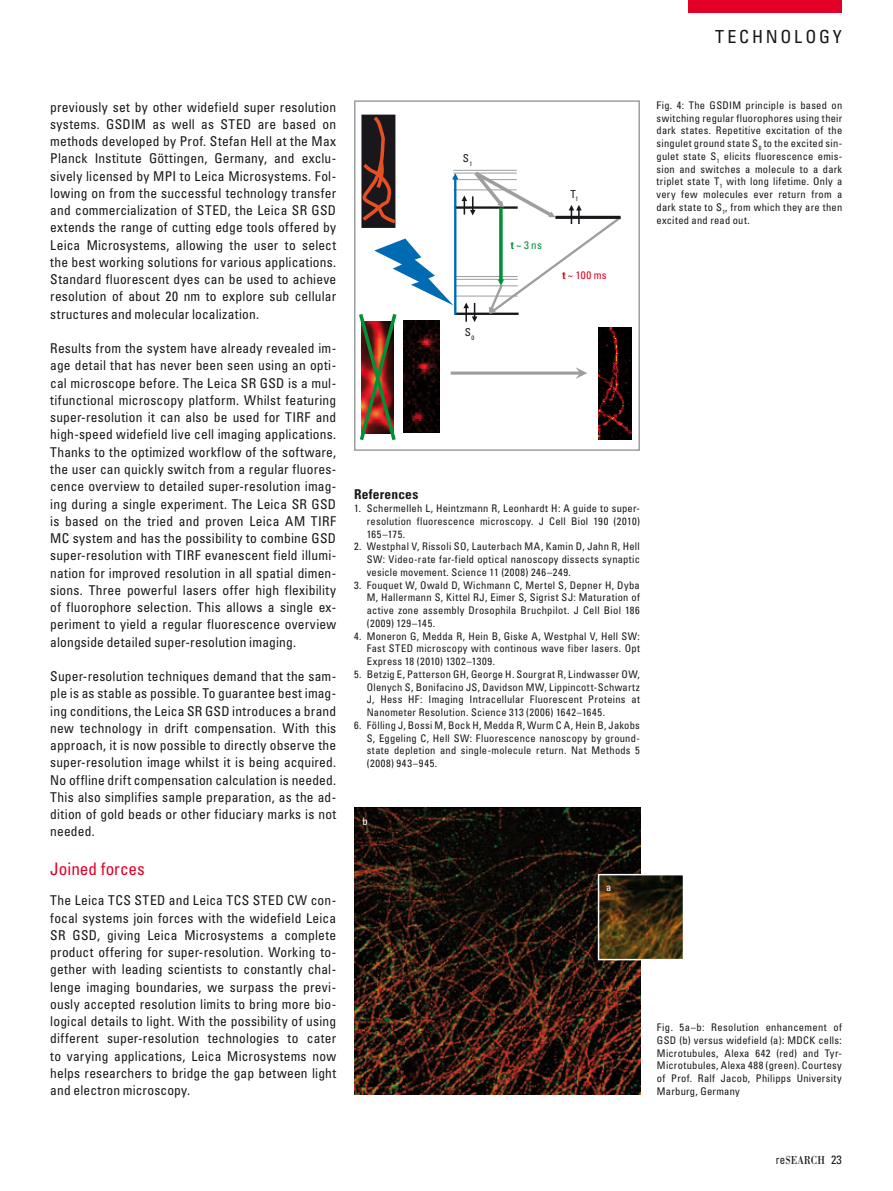
<style>
.page{position:relative;width:893px;height:1191px;background:#fff}
.page>*{position:absolute;margin:0;border:0;box-sizing:border-box;transform-origin:0 0}
.t1{font:condensed 18px "Univers LT Std";color:#1a171c}
.t2{font:condensed 17.25px "Univers";color:#e20026}
.t3{font:condensed 13.5px/17.2px "Univers";letter-spacing:.015em;color:#1a171c;text-align:justify}
.t4{font:700 condensed 13.5px "Univers";letter-spacing:.015em;color:#1a171c}
.t5{font:12px "Leicana";color:#1a171c;scale:.9 1}
.t6{font:condensed 10.95px "Univers LT Std";color:#e2001a}
.t7{font:condensed 10.95px "Univers LT Std";color:#1a171c}
.t8{font:condensed 10.95px "Univers LT Std";color:#009036}
.t9{font:condensed 10.5px/12.8px "Univers";letter-spacing:.025em;color:#1a171c;text-align:justify}
.t10{font:condensed 10.5px "Univers";color:#fff}
.s1{font-weight:700}
.s2{font-family:"Univers LT Std";font-stretch:condensed}
</style>
<div class="page">
<div style="left:689px;top:0;width:153px;height:13px;background:#e20026"></div>
<img style="left:624px;top:328px;width:8px;height:111px">
<svg style="left:359px;top:114px;width:265px;height:327px"></svg>
<div style="left:354px;top:100px;width:286px;height:351px;border:2px solid #9d9ea0"></div>
<img style="left:354px;top:808px;width:286px;height:286px">
<img style="left:601px;top:877px;width:80px;height:80px">
<div style="left:598px;top:874px;width:86px;height:86px;border:2px solid #fff"></div>
<h1 class="t1" style="left:715px;top:25px;width:26px">Technology</h1>
<p class="t3" style="left:50px;top:98px;width:287px">previously set by other widefield super resolution systems. GSDIM as well as STED are based on methods developed by Prof. Stefan Hell at the Max Planck Institute Göttingen, Germany, and exclu&shy;sively licensed by MPI to Leica Microsystems. Fol&shy;lowing on from the successful technology transfer and commercialization of STED, the Leica SR GSD extends the range of cutting edge tools offered by Leica Microsystems, allowing the user to select the best working solutions for various applications.<br>Standard fluorescent dyes can be used to achieve resolution of about 20 nm to explore sub cellular structures and molecular localization.</p>
<p class="t3" style="left:50px;top:339px;width:287px">Results from the system have already revealed im&shy;age detail that has never been seen using an opti&shy;cal microscope before. The Leica SR GSD is a mul&shy;tifunctional microscopy platform. Whilst featuring super-resolution it can also be used for TIRF and high-speed widefield live cell imaging applications.<br>Thanks to the optimized workflow of the software, the user can quickly switch from a regular fluores&shy;cence overview to detailed super-resolution imag&shy;ing during a single experiment. The Leica SR GSD is based on the tried and proven Leica AM TIRF MC system and has the possibility to combine GSD super-resolution with TIRF evanescent field illumi&shy;nation for improved resolution in all spatial dimen&shy;sions. Three powerful lasers offer high flexibility of fluorophore selection. This allows a single ex&shy;periment to yield a regular fluorescence overview alongside detailed super-resolution imaging.</p>
<p class="t3" style="left:50px;top:667px;width:287px">Super-resolution techniques demand that the sam&shy;ple is as stable as possible. To guarantee best imag&shy;ing conditions, the Leica SR GSD introduces a brand new technology in drift compensation. With this approach, it is now possible to directly observe the super-resolution image whilst it is being acquired.<br>No offline drift compensation calculation is needed.<br>This also simplifies sample preparation, as the ad&shy;dition of gold beads or other fiduciary marks is not needed.</p>
<p class="t2" style="left:50px;top:857px;width:96px">Joined forces</p>
<p class="t3" style="left:50px;top:891px;width:287px">The Leica TCS STED and Leica TCS STED CW con&shy;focal systems join forces with the widefield Leica SR GSD, giving Leica Microsystems a complete product offering for super-resolution. Working to&shy;gether with leading scientists to constantly chal&shy;lenge imaging boundaries, we surpass the previ&shy;ously accepted resolution limits to bring more bio&shy;logical details to light. With the possibility of using different super-resolution technologies to cater to varying applications, Leica Microsystems now helps researchers to bridge the gap between light and electron microscopy.</p>
<p class="t7" style="left:463px;top:151px;width:11px">S<sub>1</sub></p>
<p class="t7" style="left:465px;top:325px;width:11px">S<sub>0</sub></p>
<p class="t8" style="left:511px;top:238px;width:33px"><span class="s1">t</span> ~ 3 ns</p>
<p class="t7" style="left:570px;top:187px;width:10px">T<sub>1</sub></p>
<p class="t6" style="left:562px;top:268px;width:46px"><span class="s1">t</span> ~ 100 ms</p>
<p class="t9" style="left:657px;top:98px;width:187px">Fig. 4: The GSDIM principle is based on switching regular fluorophores using their dark states. Repetitive excitation of the singulet ground state S<sub>0</sub> to the excited sin&shy;gulet state S<sub>1</sub> elicits fluorescence emis&shy;sion and switches a molecule to a dark triplet state T<sub>1</sub> with long lifetime. Only a very few molecules ever return from a dark state to S<sub>1</sub>, from which they are then excited and read out.</p>
<p class="t4" style="left:354px;top:486px;width:66px">References</p>
<p class="t9" style="left:367px;top:501px;width:275px;text-indent:-13px">1. Schermelleh L, Heintzmann R, Leonhardt H: A guide to super&shy;resolution fluorescence microscopy. J Cell Biol 190 (2010)<br>165–175.</p>
<p class="t9" style="left:367px;top:540px;width:275px;text-indent:-13px">2. Westphal V, Rissoli SO, Lauterbach MA, Kamin D, Jahn R, Hell SW: Video-rate far-field optical nanoscopy dissects synaptic vesicle movement. Science 11 (2008) 246–249.</p>
<p class="t9" style="left:367px;top:578px;width:275px;text-indent:-13px">3. Fouquet W, Owald D, Wichmann C, Mertel S, Depner H, Dyba M, Hallermann S, Kittel RJ, Eimer S, Sigrist SJ: Maturation of active zone assembly Drosophila Bruchpilot. J Cell Biol 186 (2009) 129–145.</p>
<p class="t9" style="left:367px;top:629px;width:275px;text-indent:-13px">4. Moneron G, Medda R, Hein B, Giske A, Westphal V, Hell SW:<br>Fast STED microscopy with continous wave fiber lasers. Opt Express 18 (2010) 1302–1309.</p>
<p class="t9" style="left:367px;top:667px;width:275px;text-indent:-13px">5. Betzig E, Patterson GH, George H. Sourgrat R, Lindwasser OW, Olenych S, Bonifacino JS, Davidson MW, Lippincott-Schwartz J, Hess HF: Imaging Intracellular Fluorescent Proteins at Nanometer Resolution. Science 313 (2006) 1642–1645.</p>
<p class="t9" style="left:367px;top:718px;width:275px;text-indent:-13px">6. Fölling J, Bossi M, Bock H, Medda R, Wurm C A, Hein B, Jakobs S, Eggeling C, Hell SW: Fluorescence nanoscopy by ground&shy;state depletion and single-molecule return. Nat Methods 5 (2008) 943–945.</p>
<p class="t10" style="left:362px;top:814px;width:7px">b</p>
<p class="t10" style="left:606px;top:880px;width:7px">a</p>
<p class="t9" style="left:657px;top:1020px;width:186px">Fig. 5a–b: Resolution enhancement of GSD (b) versus widefield (a): MDCK cells:<br>Microtubules, Alexa 642 (red) and Tyr-Microtubules, Alexa 488 (green). Courtesy of Prof. Ralf Jacob, Philipps University Marburg, Germany</p>
<p class="t5" style="left:776px;top:1152px;width:75px"><span class="s2">re</span>SEARcH <span class="s2">23</span></p>
</div>
